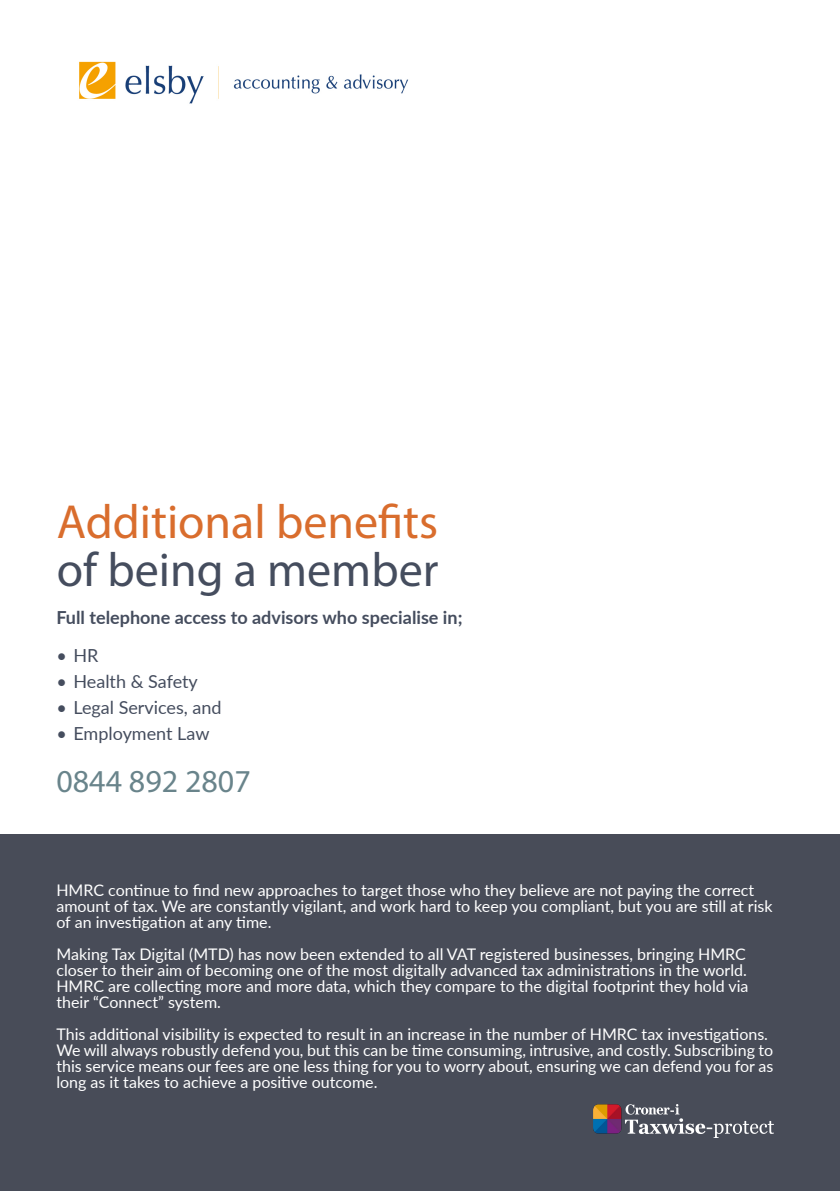
<style>
.page{position:relative;width:840px;height:1191px;background:#fff}
.page>*{position:absolute;margin:0;border:0;box-sizing:border-box;transform-origin:0 0}
.t1{font:48px "Myriad Pro";color:#d96d2d}
.t2{font:48px "Myriad Pro";color:#454d5e}
.t3{font:32px "Myriad Pro";color:#69848b}
.t4{font:18px "Lato";color:#454d5e}
.t5{font:700 18px "Lato";color:#454d5e}
.t6{font:16px/16px "Lato";color:#fff}
</style>
<div class="page">
<div style="left:0;top:834px;width:839px;height:357px;background:#484c58"></div>
<img style="left:592px;top:1104px;width:180px;height:33px">
<img style="left:79px;top:61px;width:330px;height:43px">
<h1 class="t1" style="left:57px;top:492px;width:382px">Additional benefits</h1>
<h1 class="t2" style="left:57px;top:540px;width:383px">of being a member</h1>
<p class="t5" style="left:56px;top:604px;width:407px">Full telephone access to advisors who specialise in;</p>
<p class="t4" style="left:56px;top:642px;width:44px">• HR</p>
<p class="t4" style="left:56px;top:668px;width:143px">• Health &amp; Safety</p>
<p class="t4" style="left:56px;top:694px;width:167px">• Legal Services, and</p>
<p class="t4" style="left:56px;top:720px;width:155px">• Employment Law</p>
<h2 class="t3" style="left:56px;top:761px;width:196px">0844 892 2807</h2>
<p class="t6" style="left:56px;top:881px;width:717px">HMRC continue to find new approaches to target those who they believe are not paying the correct amount of tax. We are constantly vigilant, and work hard to keep you compliant, but you are still at risk of an investigation at any time.</p>
<p class="t6" style="left:56px;top:945px;width:693px">Making Tax Digital (MTD) has now been extended to all VAT registered businesses, bringing HMRC closer to their aim of becoming one of the most digitally advanced tax administrations in the world.<br>HMRC are collecting more and more data, which they compare to the digital footprint they hold via their “Connect” system.</p>
<p class="t6" style="left:56px;top:1025px;width:718px">This additional visibility is expected to result in an increase in the number of HMRC tax investigations.<br>We will always robustly defend you, but this can be time consuming, intrusive, and costly. Subscribing to this service means our fees are one less thing for you to worry about, ensuring we can defend you for as long as it takes to achieve a positive outcome.</p>
</div>
